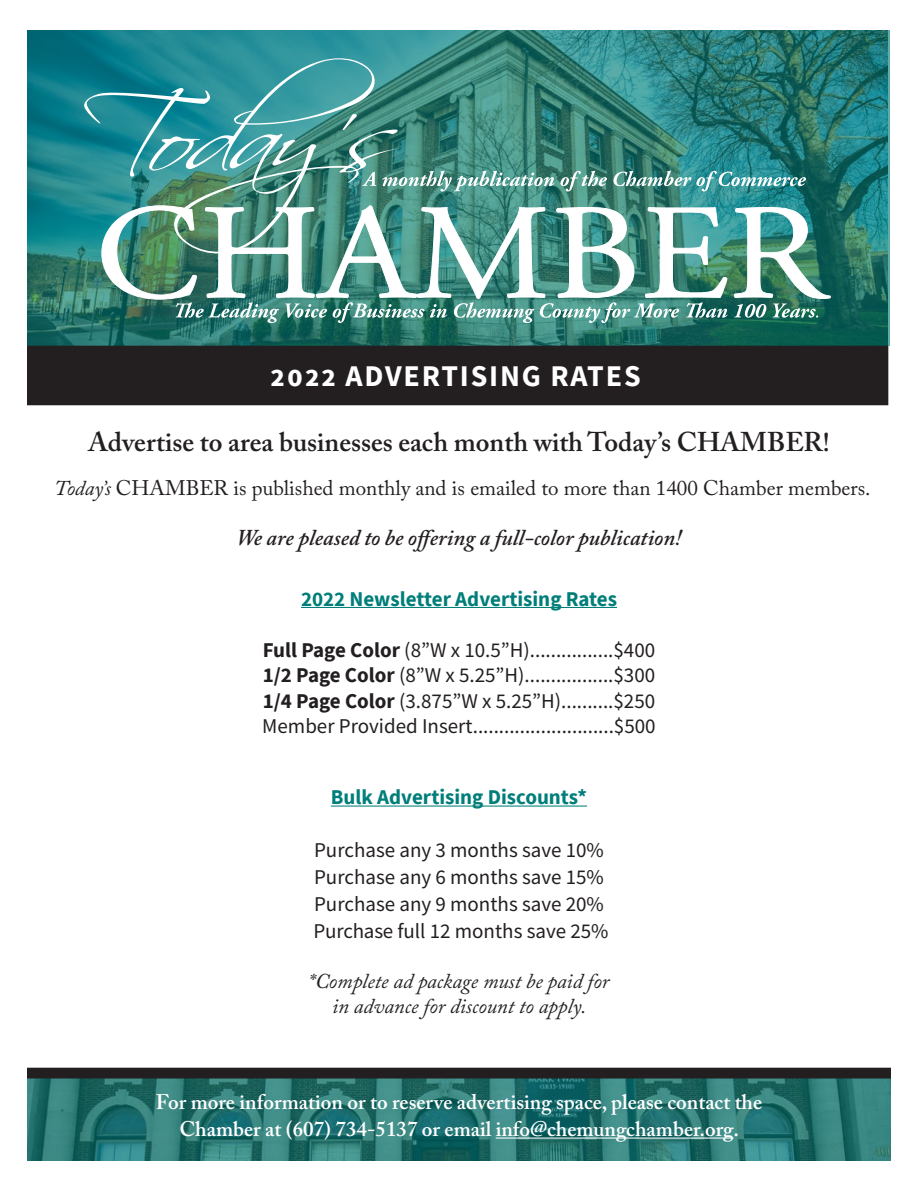
<style>
.page{position:relative;width:918px;height:1188px;background:#fff}
.page>*{position:absolute;margin:0;border:0;box-sizing:border-box;transform-origin:0 0}
.t1{font:700 30px "Source Sans Pro";letter-spacing:.06em;color:#fff}
.t2{font:600 27px "Adobe Caslon Pro";color:#231f20}
.t3{font:italic 600 22.5px "Adobe Caslon Pro";color:#231f20}
.t4{font:21px "Source Sans Pro";color:#231f20}
.t5{font:600 21px/27px "Adobe Caslon Pro";color:#fff;text-align:center}
.t6{font:21px "Adobe Caslon Pro";color:#231f20}
.t7{font:italic 21px "Adobe Caslon Pro";color:#231f20}
.t8{font:700 21px "Source Sans Pro";color:#007e7a}
.s1{font-style:italic}
.s2{font-weight:700}
</style>
<div class="page">
<svg style="left:27px;top:1078px;width:864px;height:83px;background:#297572"></svg>
<svg style="left:27px;top:30px;width:862px;height:316px;background:#287c78"></svg>
<div style="left:29px;top:348px;width:857px;height:55px;background:#231f20"></div>
<div style="left:27px;top:346px;width:861px;height:59px;border:5px solid #231f20"></div>
<hr style="left:301px;top:607px;width:316px;height:1px;background:#007e7a">
<hr style="left:331px;top:806px;width:256px;height:1px;background:#007e7a">
<hr style="left:496px;top:1138px;width:237px;height:1px;background:#fff">
<svg style="left:399px;top:171px;width:407px;height:20px;background:#66a39d"></svg>
<svg style="left:176px;top:302px;width:642px;height:21px;background:#5b988e"></svg>
<svg style="left:84px;top:58px;width:315px;height:196px;background:#419696"></svg>
<svg style="left:101px;top:205px;width:730px;height:95px"></svg>
<div style="left:27px;top:1068px;width:864px;height:10px;border:5px solid #231f20"></div>
<p class="t1" style="left:271px;top:355px;width:372px">2022 ADVERTISING RATES</p>
<p class="t2" style="left:88px;top:426px;width:743px">Advertise to area businesses each month with Today’s CHAMBER!</p>
<p class="t6" style="left:54px;top:476px;width:818px"><span class="s1">Today’s</span> CHAMBER is published monthly and is emailed to more than 1400 Chamber members.</p>
<p class="t3" style="left:237px;top:524px;width:446px">We are pleased to be offering a full-color publication!</p>
<p class="t8" style="left:301px;top:585px;width:317px">2022 Newsletter Advertising Rates</p>
<p class="t4" style="left:263px;top:636px;width:394px"><span class="s2">Full Page Color</span> (8”W x 10.5”H)................$400</p>
<p class="t4" style="left:263px;top:662px;width:394px"><span class="s2">1/2 Page Color</span> (8”W x 5.25”H).................$300</p>
<p class="t4" style="left:263px;top:687px;width:394px"><span class="s2">1/4 Page Color</span> (3.875”W x 5.25”H)..........$250</p>
<p class="t4" style="left:262px;top:713px;width:395px">Member Provided Insert...........................$500</p>
<p class="t8" style="left:331px;top:783px;width:258px">Bulk Advertising Discounts*</p>
<p class="t4" style="left:314px;top:836px;width:291px">Purchase any 3 months save 10%</p>
<p class="t4" style="left:314px;top:863px;width:291px">Purchase any 6 months save 15%</p>
<p class="t4" style="left:314px;top:890px;width:291px">Purchase any 9 months save 20%</p>
<p class="t4" style="left:314px;top:917px;width:296px">Purchase full 12 months save 25%</p>
<p class="t7" style="left:309px;top:969px;width:302px">*Complete ad package must be paid for</p>
<p class="t7" style="left:332px;top:994px;width:256px">in advance for discount to apply.</p>
<p class="t5" style="left:156px;top:1088px;width:608px">For more information or to reserve advertising space, please contact the<br>Chamber at (607) 734-5137 or email info@chemungchamber.org.</p>
</div>
